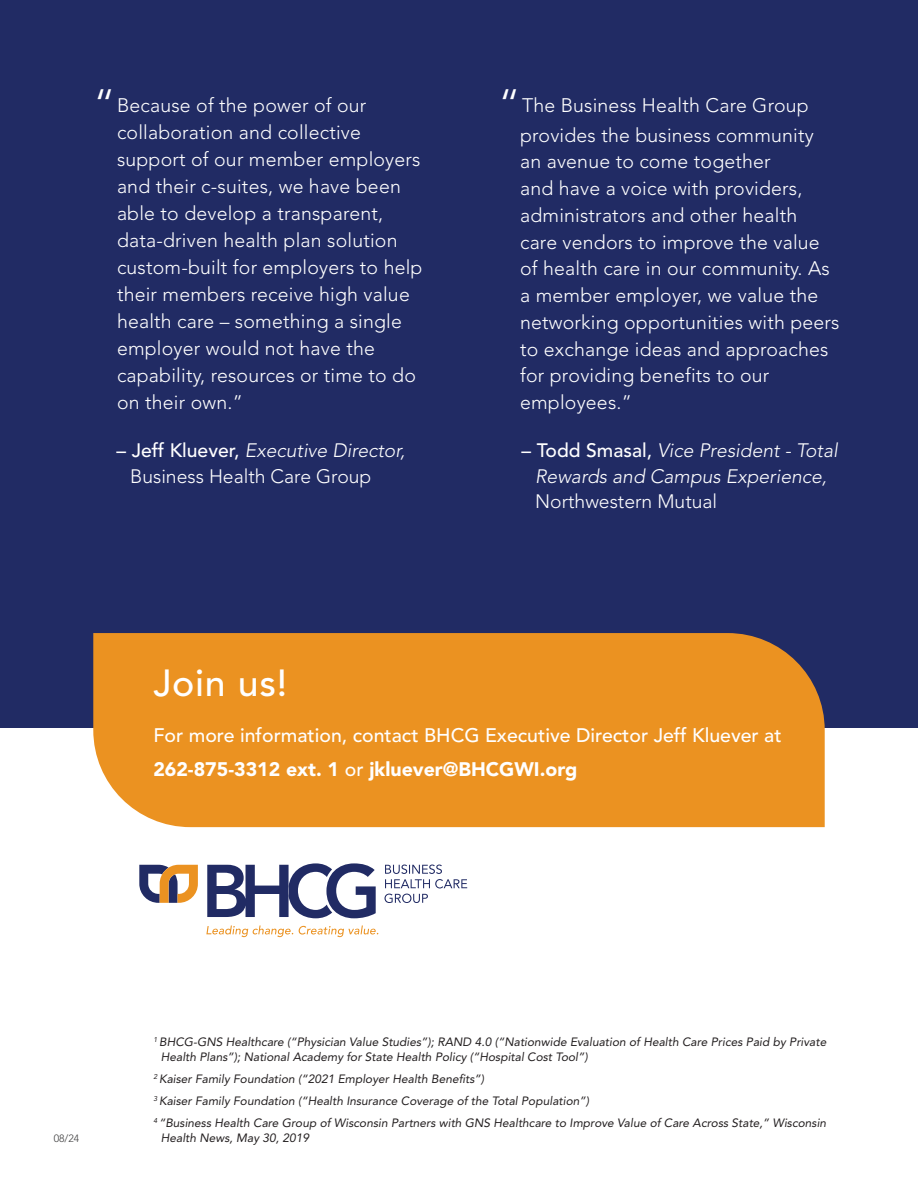
<style>
.page{position:relative;width:918px;height:1188px;background:#fff}
.page>*{position:absolute;margin:0;border:0;box-sizing:border-box;transform-origin:0 0}
.Body_Reasons{font:300 43.5px "Avenir LT Std";color:#fff}
.Paragraph_Style_4{font:500 37.5px "Avenir LT Std";letter-spacing:.02em;color:#fff}
.Body_Reasons-2{font:300 19.5px/27px "Avenir LT Std";letter-spacing:.01em;color:#fff}
.t1{font:500 19.5px "Avenir LT Std";color:#fff}
.t2{font:900 19.5px "Avenir LT Std";color:#fff}
.t3{font:italic 300 19.35px/25.8px "Avenir LT Std";color:#fff}
.t4{font:300 19.35px/25.8px "Avenir LT Std";color:#fff}
.Body{font:italic 12px/15px "Avenir LT Std";color:#231f20}
.Body-2{font:300 10.5px "Avenir LT Std";color:#3e3e3f}
.s1{font-weight:500}
.s2{font-style:italic}
.s3{font-weight:500;font-style:normal}
.s4{font-style:normal}
</style>
<div class="page">
<div style="left:0;top:0;width:918px;height:728px;background:#212b64"></div>
<div style="left:93px;top:633px;width:732px;height:194px;background:#eb9221"></div>
<svg style="left:206px;top:926px;width:172px;height:11px"></svg>
<svg style="left:207px;top:863px;width:169px;height:55px"></svg>
<svg style="left:385px;top:894px;width:43px;height:9px"></svg>
<svg style="left:385px;top:865px;width:82px;height:23px"></svg>
<svg style="left:139px;top:865px;width:59px;height:38px"></svg>
<p class="Body_Reasons" style="left:93px;top:79px;width:24px">“</p>
<p class="Body_Reasons-2" style="left:117px;top:92px;width:307px">Because of the power of our collaboration and collective support of our member employers and their c-suites, we have been able to develop a transparent, data-driven health plan solution custom-built for employers to help their members receive high value health care – something a single employer would not have the capability, resources or time to do on their own.”</p>
<p class="Body_Reasons" style="left:498px;top:79px;width:24px">“</p>
<p class="Body_Reasons-2" style="left:520px;top:91px;width:295px;line-height:29.4px">The Business Health Care Group provides the business community</p>
<p class="Body_Reasons-2" style="left:520px;top:148px;width:321px">an avenue to come together<br>and have a voice with providers, administrators and other health<br>care vendors to improve the value of health care in our community. As a member employer, we value the networking opportunities with peers to exchange ideas and approaches for providing benefits to our employees.”</p>
<h2 class="t4" style="left:130px;top:437px;width:277px;text-indent:-14px"><span class="s1">– Jeff Kluever,</span> <span class="s2">Executive Director,<br></span>Business Health Care Group</h2>
<h2 class="t3" style="left:535px;top:438px;width:304px;text-indent:-14px"><span class="s3">– Todd Smasal,</span> Vice President - Total<br>Rewards and Campus Experience,<br><span class="s4">Northwestern Mutual</span></h2>
<p class="Paragraph_Style_4" style="left:153px;top:662px;width:135px">Join us!</p>
<p class="t1" style="left:153px;top:724px;width:630px">For more information, contact BHCG Executive Director Jeff Kluever at</p>
<p class="t2" style="left:153px;top:757px;width:426px">262-875-3312 ext. 1 <span class="s1">or</span> jkluever@BHCGWI.org</p>
<p class="Body-2" style="left:54px;top:1132px;width:27px">08/24</p>
<p class="Body" style="left:161px;top:1035px;width:667px;text-indent:-8px"><sup>1</sup> BHCG-GNS Healthcare (“Physician Value Studies”); RAND 4.0 (“Nationwide Evaluation of Health Care Prices Paid by Private<br>Health Plans”); National Academy for State Health Policy (“Hospital Cost Tool”)</p>
<p class="Body" style="left:153px;top:1072px;width:332px"><sup>2</sup> Kaiser Family Foundation (“2021 Employer Health Benefits”)</p>
<p class="Body" style="left:153px;top:1094px;width:437px"><sup>3</sup> Kaiser Family Foundation (“Health Insurance Coverage of the Total Population”)</p>
<p class="Body" style="left:161px;top:1115px;width:667px;text-indent:-8px"><sup>4</sup> “Business Health Care Group of Wisconsin Partners with GNS Healthcare to Improve Value of Care Across State,” Wisconsin<br>Health News, May 30, 2019</p>
</div>
